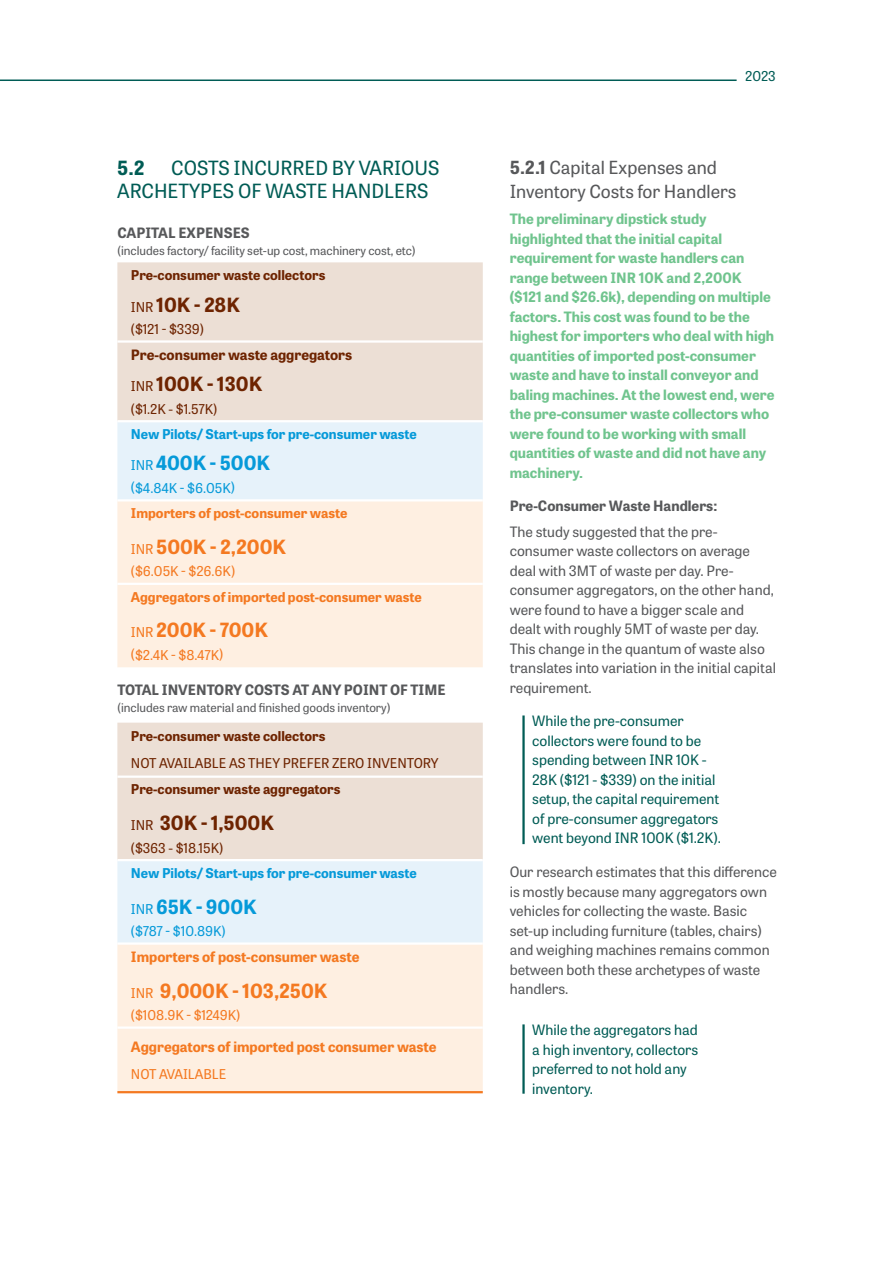
<style>
.page{position:relative;width:893px;height:1263px;background:#fff}
.page>*{position:absolute;margin:0;border:0;box-sizing:border-box;transform-origin:0 0}
.t1{font:19.5px/22.5px "Tablet Gothic";color:#005c55}
.t2{font:700 19.5px "Tablet Gothic";color:#f47921}
.t3{font:700 19.5px "Tablet Gothic";color:#6e2401}
.t4{font:700 19.5px "Tablet Gothic";color:#069ad9}
.t5{font:700 19.5px "Tablet Gothic";color:#005c55}
.t6{font:18px/24px "Tablet Gothic";color:#57585a}
.t7{font:14.25px/19.5px "Tablet Gothic";color:#57585a}
.t8{font:700 14.25px/19.5px "Tablet Gothic";color:#70c48e}
.t9{font:14.25px/19.5px "Tablet Gothic";color:#005c55}
.t10{font:700 14.25px "Tablet Gothic";color:#57585a}
.t11{font:700 14.25px "Tablet Gothic";color:#f47921}
.t12{font:700 14.25px "Tablet Gothic";color:#6e2401}
.t13{font:700 13.5px "Tablet Gothic";color:#6e2401}
.t14{font:700 13.5px "Tablet Gothic";color:#069ad9}
.t15{font:13.5px "Tablet Gothic";color:#6e2401}
.t16{font:700 13.5px "Tablet Gothic";color:#f47921}
.t17{font:13.5px "Tablet Gothic";color:#f47921}
.t18{font:13.5px "Tablet Gothic";color:#069ad9}
.t19{font:13.5px "Tablet Gothic";color:#005c55}
.t20{font:12px "Tablet Gothic";color:#57585a}
.s1{font-weight:400;font-size:13.5px}
.s2{font-weight:700}
</style>
<div class="page">
<hr style="left:0;top:80px;width:737px;height:1px;background:#005c55">
<hr style="left:522px;top:715px;width:3px;height:129px;background:#005c55">
<hr style="left:522px;top:1024px;width:3px;height:70px;background:#005c55">
<div style="left:117px;top:262px;width:366px;height:158px;background:#ecdfd5"></div>
<div style="left:117px;top:422px;width:366px;height:77px;background:#e6f2fa"></div>
<svg style="left:117px;top:501px;width:366px;height:590px;fill:#feefe1"></svg>
<hr style="left:117px;top:340px;width:366px;height:3px;background:#fff">
<hr style="left:117px;top:583px;width:366px;height:2px;background:#fff">
<hr style="left:117px;top:775px;width:366px;height:3px;background:#fff">
<hr style="left:117px;top:942px;width:366px;height:3px;background:#fff">
<hr style="left:117px;top:859px;width:366px;height:2px;background:#fff">
<hr style="left:117px;top:1026px;width:366px;height:3px;background:#fff">
<hr style="left:117px;top:1091px;width:366px;height:2px;background:#f47921">
<h1 class="t1" style="left:117px;top:156px;width:324px;text-indent:54px">COSTS INCURRED BY VARIOUS<br>ARCHETYPES OF WASTE HANDLERS</h1>
<h1 class="t5" style="left:117px;top:154px;width:29px">5.2</h1>
<p class="t10" style="left:117px;top:223px;width:134px">CAPITAL EXPENSES</p>
<p class="t20" style="left:117px;top:242px;width:300px">(includes factory/ facility set-up cost, machinery cost, etc)</p>
<p class="t13" style="left:131px;top:266px;width:196px">Pre-consumer waste collectors</p>
<h1 class="t3" style="left:131px;top:291px;width:111px"><span class="s1">INR</span> 10K - 28K</h1>
<p class="t15" style="left:131px;top:320px;width:74px">($121 - $339)</p>
<p class="t12" style="left:131px;top:345px;width:223px">Pre-consumer waste aggregators</p>
<h1 class="t3" style="left:131px;top:370px;width:133px"><span class="s1">INR</span> 100K - 130K</h1>
<p class="t15" style="left:131px;top:399px;width:88px">($1.2K - $1.57K)</p>
<p class="t14" style="left:131px;top:424px;width:288px">New Pilots/ Start-ups for pre-consumer waste</p>
<h1 class="t4" style="left:131px;top:449px;width:141px"><span class="s1">INR</span> 400K - 500K</h1>
<p class="t18" style="left:131px;top:479px;width:106px">($4.84K - $6.05K)</p>
<p class="t16" style="left:131px;top:504px;width:218px">Importers of post-consumer waste</p>
<h1 class="t2" style="left:131px;top:533px;width:157px"><span class="s1">INR</span> 500K - 2,200K</h1>
<p class="t17" style="left:131px;top:562px;width:106px">($6.05K - $26.6K)</p>
<p class="t16" style="left:131px;top:587px;width:293px">Aggregators of imported post-consumer waste</p>
<h1 class="t2" style="left:131px;top:616px;width:139px"><span class="s1">INR</span> 200K - 700K</h1>
<p class="t17" style="left:131px;top:645px;width:94px">($2.4K - $8.47K)</p>
<p class="t10" style="left:117px;top:680px;width:330px">TOTAL INVENTORY COSTS AT ANY POINT OF TIME</p>
<p class="t20" style="left:117px;top:699px;width:275px">(includes raw material and finished goods inventory)</p>
<p class="t13" style="left:131px;top:727px;width:196px">Pre-consumer waste collectors</p>
<p class="t15" style="left:131px;top:754px;width:309px">NOT AVAILABLE AS THEY PREFER ZERO INVENTORY</p>
<p class="t13" style="left:131px;top:780px;width:211px">Pre-consumer waste aggregators</p>
<h1 class="t3" style="left:131px;top:809px;width:145px"><span class="s1">INR</span> 30K - 1,500K</h1>
<p class="t15" style="left:131px;top:838px;width:94px">($363 - $18.15K)</p>
<p class="t14" style="left:131px;top:863px;width:288px">New Pilots/ Start-ups for pre-consumer waste</p>
<h1 class="t4" style="left:131px;top:893px;width:127px"><span class="s1">INR</span> 65K - 900K</h1>
<p class="t18" style="left:131px;top:922px;width:96px">($787 - $10.89K)</p>
<p class="t11" style="left:131px;top:946px;width:230px">Importers of post-consumer waste</p>
<h1 class="t2" style="left:131px;top:977px;width:198px"><span class="s1">INR</span> 9,000K - 103,250K</h1>
<p class="t17" style="left:131px;top:1006px;width:111px">($108.9K - $1249K)</p>
<p class="t11" style="left:131px;top:1036px;width:307px">Aggregators of imported post consumer waste</p>
<p class="t17" style="left:131px;top:1064px;width:97px">NOT AVAILABLE</p>
<p class="t19" style="left:745px;top:67px;width:32px">2023</p>
<p class="t6" style="left:510px;top:155px;width:228px"><span class="s2">5.2.1</span> Capital Expenses and<br>Inventory Costs for Handlers</p>
<p class="t8" style="left:510px;top:209px;width:266px">The preliminary dipstick study highlighted that the initial capital requirement for waste handlers can range between INR 10K and 2,200K ($121 and $26.6k), depending on multiple factors. This cost was found to be the highest for importers who deal with high quantities of imported post-consumer waste and have to install conveyor and baling machines. At the lowest end, were the pre-consumer waste collectors who were found to be working with small quantities of waste and did not have any machinery.</p>
<p class="t10" style="left:510px;top:495px;width:209px">Pre-Consumer Waste Handlers:</p>
<p class="t7" style="left:510px;top:521px;width:268px">The study suggested that the pre&shy;consumer waste collectors on average deal with 3MT of waste per day. Pre&shy;consumer aggregators, on the other hand, were found to have a bigger scale and dealt with roughly 5MT of waste per day.<br>This change in the quantum of waste also translates into variation in the initial capital requirement.</p>
<p class="t9" style="left:532px;top:711px;width:190px">While the pre-consumer collectors were found to be spending between INR 10K -<br>28K ($121 - $339) on the initial setup, the capital requirement of pre-consumer aggregators went beyond INR 100K ($1.2K).</p>
<p class="t7" style="left:510px;top:862px;width:269px">Our research estimates that this difference is mostly because many aggregators own vehicles for collecting the waste. Basic set-up including furniture (tables, chairs) and weighing machines remains common between both these archetypes of waste handlers.</p>
<p class="t9" style="left:532px;top:1019px;width:167px">While the aggregators had a high inventory, collectors preferred to not hold any inventory.</p>
</div>
